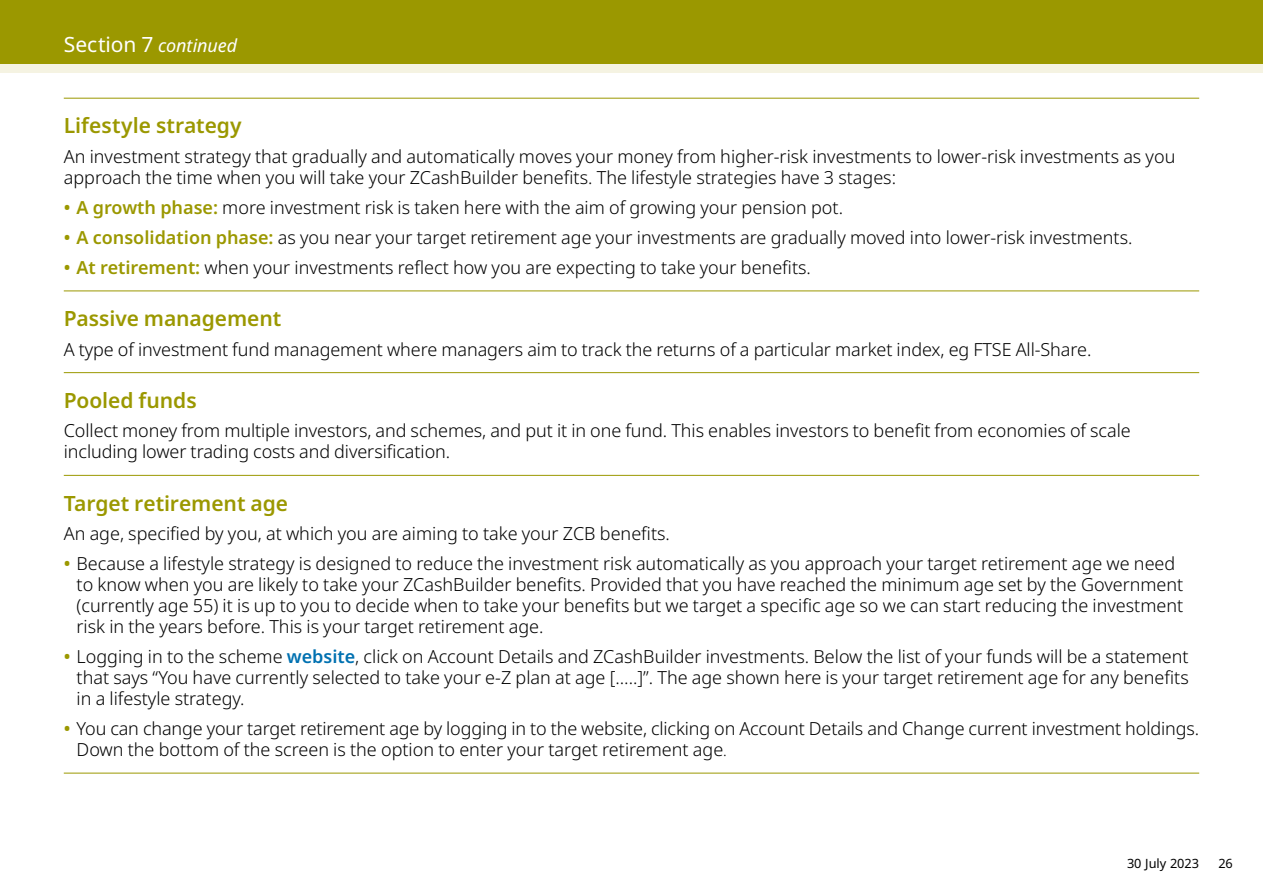
<style>
.page{position:relative;width:1263px;height:893px;background:#fff}
.page>*{position:absolute;margin:0;border:0;box-sizing:border-box;transform-origin:0 0}
.t1{font:600 21px "Noto Sans";color:#9b9800}
.t2{font:300 18px/21px "Noto Sans";color:#000}
.t3{font:italic 18px "Noto Sans";letter-spacing:-.005em;color:#fff}
.t4{font:12.75px "Noto Sans";color:#000}
.s1{font-style:normal;font-size:21px}
.s2{font-weight:600;color:#9b9800}
.s3{font-weight:600;color:#0071b1}
.s4{font-size:15px}
</style>
<div class="page">
<div style="left:0;top:0;width:1263px;height:72px;background:#f5f3e2"></div>
<div style="left:0;top:0;width:1263px;height:64px;background:#9b9800"></div>
<hr style="left:64px;top:98px;width:1135px;height:1px;background:#9b9800">
<hr style="left:64px;top:291px;width:1135px;height:1px;background:#9b9800">
<hr style="left:64px;top:372px;width:1135px;height:1px;background:#9b9800">
<hr style="left:64px;top:475px;width:1135px;height:1px;background:#9b9800">
<hr style="left:64px;top:773px;width:1135px;height:1px;background:#9b9800">
<p class="t3" style="left:64px;top:33px;width:175px"><span class="s1">Section 7</span> continued</p>
<p class="t1" style="left:64px;top:111px;width:179px">Lifestyle strategy</p>
<p class="t2" style="left:64px;top:146px;width:1113px">An investment strategy that gradually and automatically moves your money from higher-risk investments to lower-risk investments as you approach the time when you will take your ZCashBuilder benefits. The lifestyle strategies have 3 stages:</p>
<p class="t2" style="left:64px;top:197px;width:781px"><span class="s2">• A growth phase:</span> more investment risk is taken here with the aim of growing your pension pot.</p>
<p class="t2" style="left:64px;top:227px;width:1070px"><span class="s2">• A consolidation phase:</span> as you near your target retirement age your investments are gradually moved into lower-risk investments.</p>
<p class="t2" style="left:64px;top:257px;width:749px"><span class="s2">• At retirement:</span> when your investments reflect how you are expecting to take your benefits.</p>
<p class="t1" style="left:64px;top:304px;width:219px">Passive management</p>
<p class="t2" style="left:64px;top:339px;width:1029px">A type of investment fund management where managers aim to track the returns of a particular market index, eg FTSE All-Share.</p>
<p class="t1" style="left:64px;top:385px;width:134px">Pooled funds</p>
<p class="t2" style="left:64px;top:421px;width:1068px">Collect money from multiple investors, and schemes, and put it in one fund. This enables investors to benefit from economies of scale including lower trading costs and diversification.</p>
<p class="t1" style="left:64px;top:488px;width:226px">Target retirement age</p>
<p class="t2" style="left:64px;top:523px;width:608px">An age, specified by you, at which you are aiming to take your ZCB benefits.</p>
<p class="t2" style="left:77px;top:553px;width:1108px;text-indent:-13px"><span class="s2">•</span> Because a lifestyle strategy is designed to reduce the investment risk automatically as you approach your target retirement age we need to know when you are likely to take your ZCashBuilder benefits. Provided that you have reached the minimum age set by the Government (currently age 55) it is up to you to decide when to take your benefits but we target a specific age so we can start reducing the investment risk in the years before. This is your target retirement age.</p>
<p class="t2" style="left:77px;top:646px;width:1114px;text-align:justify;text-indent:-13px"><span class="s2">•</span> Logging in to the scheme <span class="s3">website</span>, click on Account Details and ZCashBuilder investments. Below the list of your funds will be a statement that says “You have currently selected to take your e-Z plan at age […..]”. The age shown here is your target retirement age for any benefits in a lifestyle strategy.</p>
<p class="t2" style="left:77px;top:718px;width:1124px;text-indent:-13px"><span class="s2">•</span> You can change your target retirement age by logging in to the website, clicking on Account Details and Change current investment holdings.<br>Down the bottom of the screen is the option to enter your target retirement age<span class="s4">.</span></p>
<p class="t4" style="left:1127px;top:855px;width:74px">30 July 2023</p>
<p class="t4" style="left:1218px;top:855px;width:16px">26</p>
</div>
